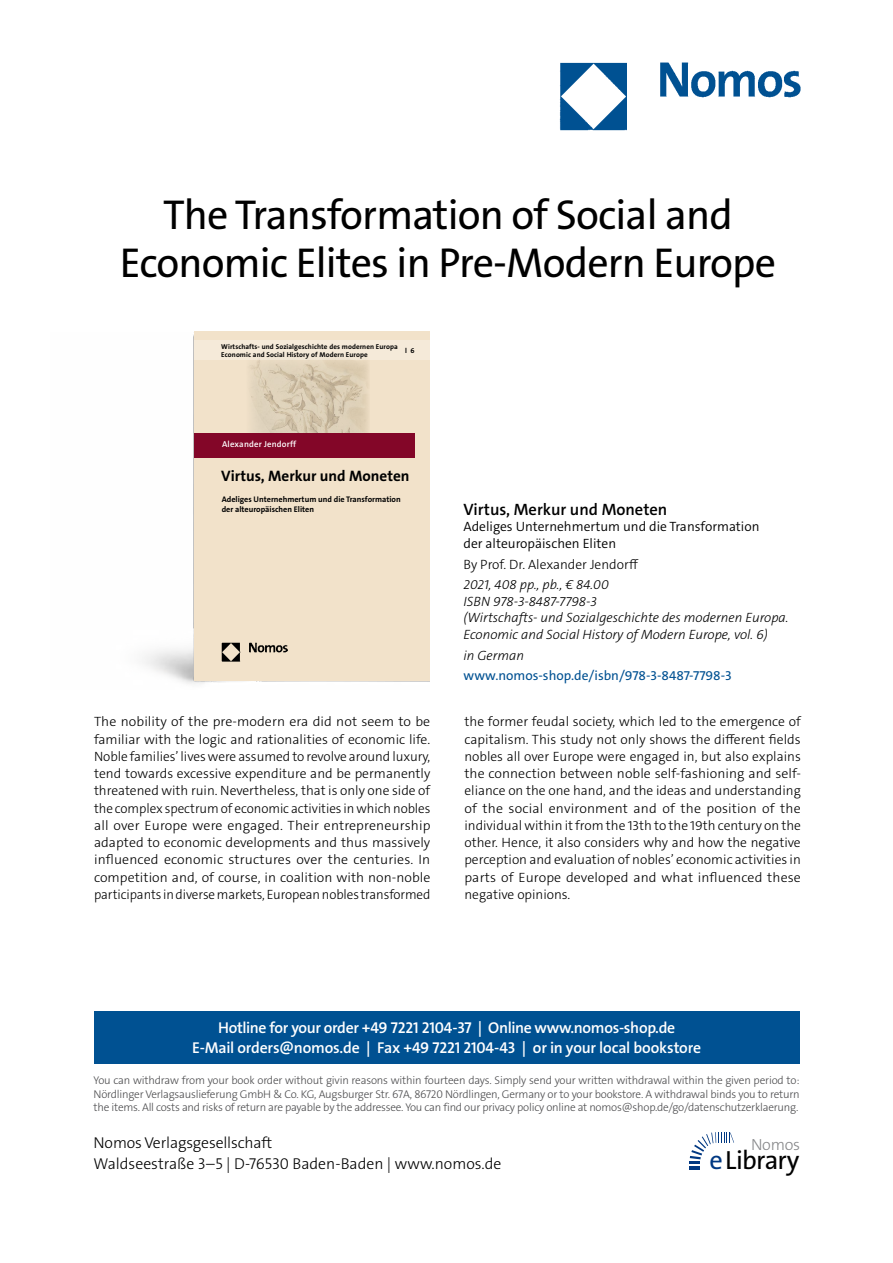
<style>
.page{position:relative;width:893px;height:1263px;background:#fff}
.page>*{position:absolute;margin:0;border:0;box-sizing:border-box;transform-origin:0 0}
.t1{font:42px/48px "The Sans Os F";letter-spacing:-.02em;color:#000;text-align:center}
.t2{font:26.4px "The Sans Os F";letter-spacing:-.03em;color:#000}
.t3{font:600 16.5px "The Sans C5";color:#000}
.t4{font:300 16.2px "The Sans Os F";letter-spacing:-.02em;color:#87888a}
.t5{font:600 15.75px/21px "The Sans Os F";letter-spacing:-.02em;color:#fff;text-align:center}
.t6{font:300 15.75px/21px "The Sans Os F";color:#000}
.t7{font:700 15.15px "The Sans Os F";color:#000}
.t8{font:300 13.5px/17.2px "The Sans C5";color:#000;text-align:justify}
.t9{font:italic 300 13.5px/16.5px "The Sans C5";color:#000}
.t10{font:300 13.5px/16.5px "The Sans C5";color:#000}
.t11{font:13.5px "The Sans C5";color:#005192}
.t12{font:300 11.25px/13.5px "The Sans Os F";letter-spacing:-.02em;color:#4b4b4d;text-align:justify}
.t13{font:600 8.7px "The Sans Os F";letter-spacing:.02em;color:#fff}
.t14{font:700 8.1px/9.8px "The Sans Os F";color:#000}
.t15{font:700 7.05px/8.4px "The Sans Os F";letter-spacing:.01em;color:#000}
.s1{color:#003882}
</style>
<div class="page">
<div style="left:94px;top:1011px;width:705px;height:52px;background:#005192"></div>
<hr style="left:689px;top:1166px;width:11px;height:4px;background:#003882">
<svg style="left:689px;top:1132px;width:45px;height:32px"></svg>
<img style="left:559px;top:62px;width:242px;height:69px">
<img style="left:144px;top:335px;width:285px;height:349px">
<div style="left:194px;top:331px;width:236px;height:349px;background:#f2e2ca"></div>
<img style="left:221px;top:642px;width:66px;height:19px">
<img style="left:250px;top:360px;width:119px;height:73px">
<div style="left:194px;top:433px;width:220px;height:25px;background:#830628"></div>
<div style="left:194px;top:341px;width:236px;height:19px;background:#f5ead9"></div>
<h1 class="t1" style="left:120px;top:195px;width:658px">The Transformation of Social and<br>Economic Elites in Pre-Modern Europe</h1>
<p class="t15" style="left:221px;top:342px;width:178px">Wirtschafts- und Sozialgeschichte des modernen Europa<br>Economic and Social History of Modern Europe</p>
<p class="t15" style="left:405px;top:347px;width:11px">l 6</p>
<p class="t13" style="left:222px;top:439px;width:76px">Alexander Jendorff</p>
<p class="t7" style="left:221px;top:466px;width:190px">Virtus, Merkur und Moneten</p>
<p class="t14" style="left:222px;top:495px;width:181px">Adeliges Unternehmertum und die Transformation der alteuropäischen Eliten</p>
<p class="t3" style="left:463px;top:499px;width:205px">Virtus, Merkur und Moneten</p>
<p class="t10" style="left:463px;top:519px;width:297px">Adeliges Unternehmertum und die Transformation der alteuropäischen Eliten</p>
<p class="t8" style="left:463px;top:555px;width:176px">By Prof. Dr. Alexander Jendorff</p>
<p class="t9" style="left:463px;top:577px;width:327px">2021, 408 pp., pb., € 84.00<br>ISBN 978-3-8487-7798-3<br>(Wirtschafts- und Sozialgeschichte des modernen Europa.<br>Economic and Social History of Modern Europe, vol. 6)</p>
<p class="t9" style="left:463px;top:647px;width:62px">in German</p>
<p class="t11" style="left:463px;top:667px;width:270px">www.nomos-shop.de/isbn/978-3-8487-7798-3</p>
<p class="t8" style="left:94px;top:713px;width:338px">The nobility of the pre-modern era did not seem to be familiar with the logic and rationalities of economic life.<br>Noble families’ lives were assumed to revolve around luxury, tend towards excessive expenditure and be permanently threatened with ruin. Nevertheless, that is only one side of the complex spectrum of economic activities in which nobles all over Europe were engaged. Their entrepreneurship adapted to economic developments and thus massively influenced economic structures over the centuries. In competition and, of course, in coalition with non-noble participants in diverse markets, European nobles transformed</p>
<p class="t8" style="left:464px;top:713px;width:338px">the former feudal society, which led to the emergence of capitalism. This study not only shows the different fields nobles all over Europe were engaged in, but also explains the connection between noble self-fashioning and self&shy;eliance on the one hand, and the ideas and understanding of the social environment and of the position of the individual within it from the 13th to the 19th century on the other. Hence, it also considers why and how the negative perception and evaluation of nobles’ economic activities in parts of Europe developed and what influenced these negative opinions.</p>
<p class="t5" style="left:192px;top:1017px;width:510px">Hotline for your order +49 7221 2104-37 | Online www.nomos-shop.de<br>E-Mail orders@nomos.de | Fax +49 7221 2104-43 | or in your local bookstore</p>
<p class="t12" style="left:94px;top:1074px;width:708px">You can withdraw from your book order without givin reasons within fourteen days. Simply send your written withdrawal within the given period to:<br>Nördlinger Verlagsauslieferung GmbH &amp; Co. KG, Augsburger Str. 67A, 86720 Nördlingen, Germany or to your bookstore. A withdrawal binds you to return the items. All costs and risks of return are payable by the addressee. You can find our privacy policy online at nomos@shop.de/go/datenschutzerklaerung.</p>
<p class="t6" style="left:94px;top:1133px;width:409px">Nomos Verlagsgesellschaft<br>Waldseestraße 3–5 | D-76530 Baden-Baden | www.nomos.de</p>
<p class="t4" style="left:751px;top:1134px;width:51px">Nomos</p>
<h2 class="t2" style="left:709px;top:1150px;width:91px"><span class="s1">e</span>Library</h2>
</div>
